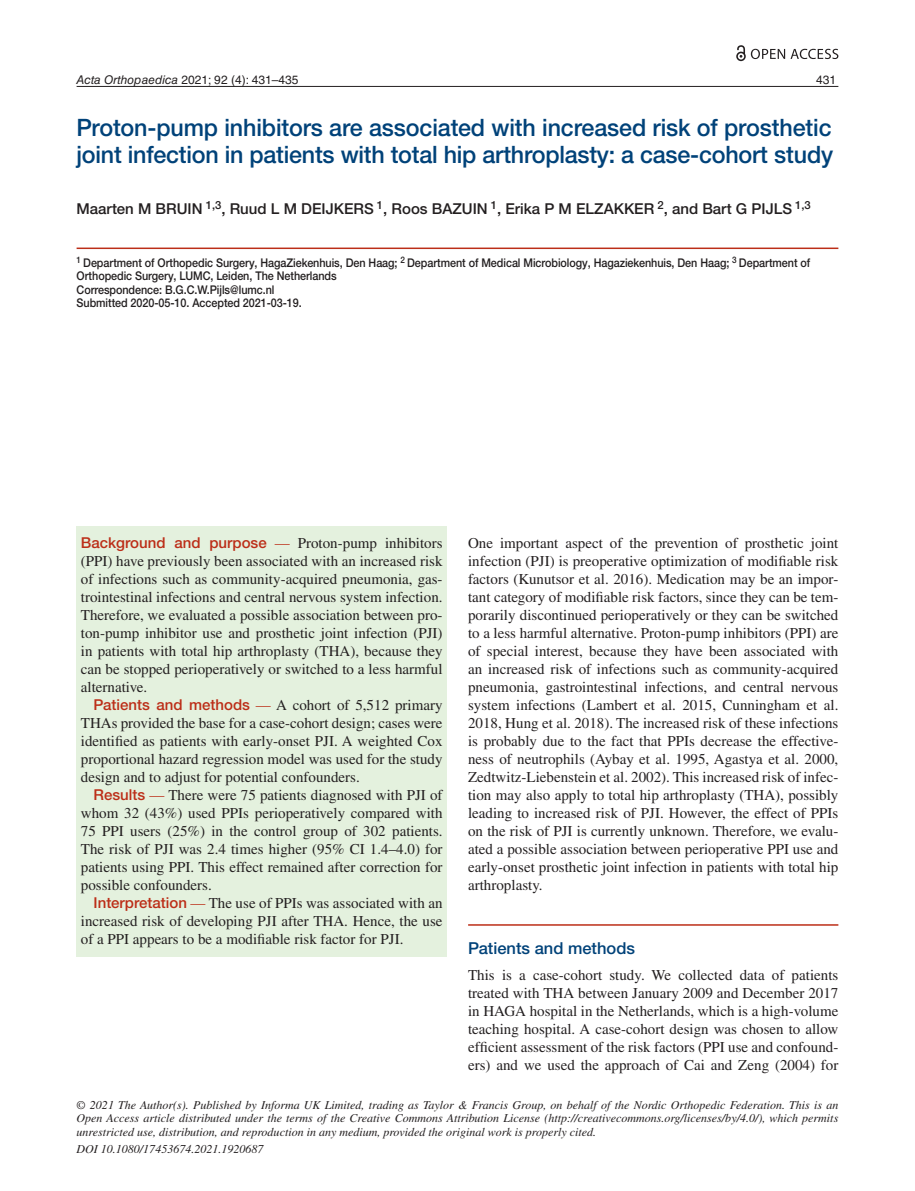
<style>
.page{position:relative;width:915px;height:1191px;background:#fff}
.page>*{position:absolute;margin:0;border:0;box-sizing:border-box;transform-origin:0 0}
.t1{font:500 24px/27px "Helvetica Neue LTW1 G";letter-spacing:-.01em;color:#004279}
.t2{font:500 16.5px "Helvetica Neue LTW1 G";color:#004279}
.t3{font:15px/18px "Times LT Std";color:#231f20;text-align:justify}
.t4{font:500 15px "Helvetica Neue LTW1 G";color:#231f20}
.t5{font:italic 12px/13.5px "Times LT Std";color:#231f20;text-align:justify}
.t6{font:500 12px/13.5px "Helvetica Neue LTW1 G";letter-spacing:-.005em;color:#231f20;scale:.9 1}
.t7{font:12px "Helvetica LT Std";color:#231f20}
.s1{font-style:italic}
.s2{font-family:"Helvetica Neue LTW1 G";font-weight:500;color:#bc2e18}
.s3{color:#bc2e18}
</style>
<div class="page">
<hr style="left:77px;top:86px;width:761px;height:1px;background:#231f20">
<div style="left:77px;top:526px;width:369px;height:430px;background:#e4f1de"></div>
<hr style="left:77px;top:247px;width:761px;height:2px;background:#bc2e18">
<svg style="left:736px;top:45px;width:48px;height:16px"></svg>
<svg style="left:790px;top:49px;width:48px;height:10px"></svg>
<hr style="left:468px;top:924px;width:370px;height:1px;background:#bc2e18">
<p class="t7" style="left:77px;top:72px;width:223px"><span class="s1">Acta Orthopaedica</span> 2021; 92 (4): 431–435</p>
<p class="t7" style="left:816px;top:72px;width:22px">431</p>
<h1 class="t1" style="left:77px;top:114px;width:758px">Proton-pump inhibitors are associated with increased risk of prosthetic joint infection in patients with total hip arthroplasty: a case-cohort study</h1>
<p class="t4" style="left:77px;top:200px;width:735px">Maarten M BRUIN <sup>1,3</sup>, Ruud L M DEIJKERS <sup>1</sup>, Roos BAZUIN <sup>1</sup>, Erika P M ELZAKKER <sup>2</sup>, and Bart G PIJLS <sup>1,3</sup></p>
<p class="t6" style="left:77px;top:256px;width:816px"><sup>1</sup> Department of Orthopedic Surgery, HagaZiekenhuis, Den Haag; <sup>2</sup> Department of Medical Microbiology, Hagaziekenhuis, Den Haag; <sup>3</sup> Department of Orthopedic Surgery, LUMC, Leiden, The Netherlands<br>Correspondence: B.G.C.W.Pijls@lumc.nl<br>Submitted 2020-05-10. Accepted 2021-03-19.</p>
<p class="t3" style="left:81px;top:533px;width:363px"><span class="s2">Background and purpose</span> <span class="s3">—</span> Proton-pump inhibitors (PPI) have previously been associated with an increased risk of infections such as community-acquired pneumonia, gas&shy;trointestinal infections and central nervous system infection.<br>Therefore, we evaluated a possible association between pro&shy;ton-pump inhibitor use and prosthetic joint infection (PJI) in patients with total hip arthroplasty (THA), because they can be stopped perioperatively or switched to a less harmful alternative.</p>
<p class="t3" style="left:81px;top:695px;width:363px;text-indent:13px"><span class="s2">Patients and methods</span> <span class="s3">—</span> A cohort of 5,512 primary THAs provided the base for a case-cohort design; cases were identified as patients with early-onset PJI. A weighted Cox proportional hazard regression model was used for the study design and to adjust for potential confounders.</p>
<p class="t3" style="left:81px;top:785px;width:363px;text-indent:13px"><span class="s2">Results</span> <span class="s3">—</span> There were 75 patients diagnosed with PJI of whom 32 (43%) used PPIs perioperatively compared with 75 PPI users (25%) in the control group of 302 patients.<br>The risk of PJI was 2.4 times higher (95% CI 1.4–4.0) for patients using PPI. This effect remained after correction for possible confounders.</p>
<p class="t3" style="left:81px;top:893px;width:363px;text-indent:13px"><span class="s2">Interpretation</span> <span class="s3">—</span> The use of PPIs was associated with an increased risk of developing PJI after THA. Hence, the use of a PPI appears to be a modifiable risk factor for PJI.</p>
<p class="t3" style="left:468px;top:533px;width:371px">One important aspect of the prevention of prosthetic joint infection (PJI) is preoperative optimization of modifiable risk factors (Kunutsor et al. 2016). Medication may be an impor&shy;tant category of modifiable risk factors, since they can be tem&shy;porarily discontinued perioperatively or they can be switched to a less harmful alternative. Proton-pump inhibitors (PPI) are of special interest, because they have been associated with an increased risk of infections such as community-acquired pneumonia, gastrointestinal infections, and central nervous system infections (Lambert et al. 2015, Cunningham et al.<br>2018, Hung et al. 2018). The increased risk of these infections is probably due to the fact that PPIs decrease the effective&shy;ness of neutrophils (Aybay et al. 1995, Agastya et al. 2000, Zedtwitz-Liebenstein et al. 2002). This increased risk of infec&shy;tion may also apply to total hip arthroplasty (THA), possibly leading to increased risk of PJI. However, the effect of PPIs on the risk of PJI is currently unknown. Therefore, we evalu&shy;ated a possible association between perioperative PPI use and early-onset prosthetic joint infection in patients with total hip arthroplasty.</p>
<p class="t2" style="left:468px;top:938px;width:168px">Patients and methods</p>
<p class="t3" style="left:468px;top:965px;width:371px">This is a case-cohort study. We collected data of patients treated with THA between January 2009 and December 2017 in HAGA hospital in the Netherlands, which is a high-volume teaching hospital. A case-cohort design was chosen to allow efficient assessment of the risk factors (PPI use and confound&shy;ers) and we used the approach of Cai and Zeng (2004) for</p>
<p class="t5" style="left:77px;top:1098px;width:763px">© 2021 The Author(s). Published by Informa UK Limited, trading as Taylor &amp; Francis Group, on behalf of the Nordic Orthopedic Federation. This is an Open Access article distributed under the terms of the Creative Commons Attribution License (http://creativecommons.org/licenses/by/4.0/), which permits unrestricted use, distribution, and reproduction in any medium, provided the original work is properly cited.</p>
<p class="t5" style="left:77px;top:1142px;width:188px">DOI 10.1080/17453674.2021.1920687</p>
</div>
